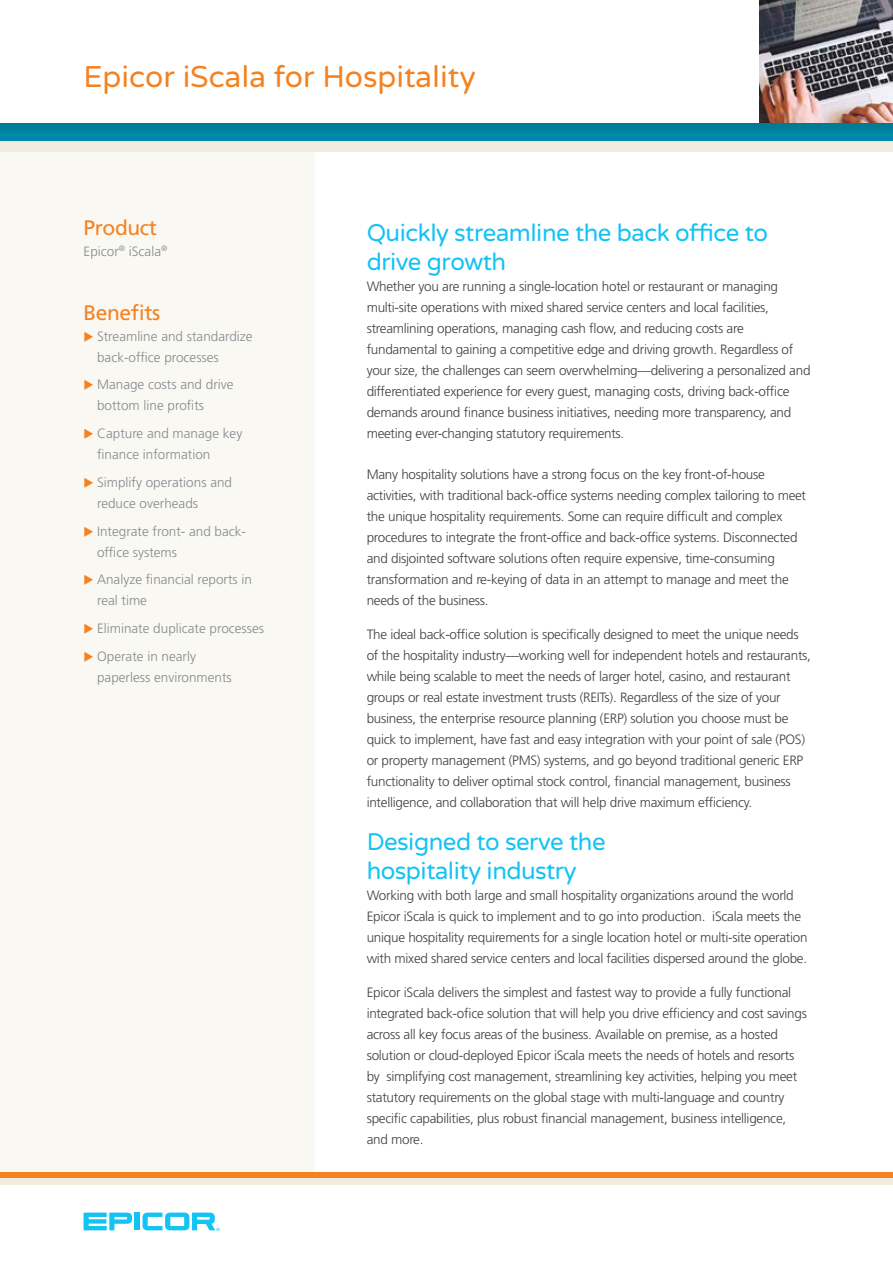
<style>
.page{position:relative;width:893px;height:1263px;background:#fff}
.page>*{position:absolute;margin:0;border:0;box-sizing:border-box;transform-origin:0 0}
.Title_Bar_-_Heading{font:30px "Varela Round";color:#f58220}
.Body_Heading{font:24px/28.8px "Varela Round";letter-spacing:-.02em;color:#12c3f4}
.Body_Copy{font:24px/28.8px "Varela Round";letter-spacing:-.02em;color:#12c3f4}
.Bulleted_List_Title{font:21px "Frutiger LT Std";letter-spacing:-.02em;color:#f58220}
.Body_Copy-2{font:300 13.5px/21px "Frutiger LT Std";letter-spacing:-.02em;color:#414042}
.Body_Heading-2{font:300 13.5px/21px "Frutiger LT Std";letter-spacing:-.02em;color:#414042}
.Product_Name{font:300 13.5px/21px "Frutiger LT Std";color:#86898d}
</style>
<div class="page">
<div style="left:135px;top:1212px;width:5px;height:18px;background:#12c3f4"></div>
<svg style="left:84px;top:1212px;width:48px;height:18px"></svg>
<svg style="left:143px;top:1212px;width:77px;height:19px"></svg>
<div style="left:0;top:152px;width:315px;height:1019px;background:#f9f8f3"></div>
<div style="left:0;top:1172px;width:893px;height:6px;background:#f58220"></div>
<div style="left:0;top:1178px;width:893px;height:7px;background:#f0ede0"></div>
<img style="left:760px;top:0;width:133px;height:124px">
<div style="left:0;top:124px;width:893px;height:17px;background:linear-gradient(to right,#0084a2,#0084a2)"></div>
<div style="left:0;top:141px;width:893px;height:11px;background:#f0ede0"></div>
<p class="Title_Bar_-_Heading" style="left:84px;top:59px;width:394px">Epicor iScala for Hospitality</p>
<p class="Bulleted_List_Title" style="left:84px;top:215px;width:75px">Product</p>
<p class="Product_Name" style="left:84px;top:241px;width:85px">Epicor<sup>®</sup> iScala<sup>®</sup></p>
<p class="Bulleted_List_Title" style="left:84px;top:300px;width:78px">Benefits</p>
<p class="Product_Name" style="left:97px;top:326px;width:157px">Streamline and standardize back-office processes</p>
<p class="Product_Name" style="left:97px;top:374px;width:138px">Manage costs and drive bottom line profits</p>
<p class="Product_Name" style="left:97px;top:423px;width:147px">Capture and manage key finance information</p>
<p class="Product_Name" style="left:97px;top:472px;width:137px">Simplify operations and reduce overheads</p>
<p class="Product_Name" style="left:97px;top:521px;width:151px">Integrate front- and back&shy;office systems</p>
<p class="Product_Name" style="left:97px;top:569px;width:157px">Analyze financial reports in real time</p>
<p class="Product_Name" style="left:97px;top:618px;width:169px">Eliminate duplicate processes</p>
<p class="Product_Name" style="left:97px;top:646px;width:136px">Operate in nearly paperless environments</p>
<p class="Body_Heading" style="left:367px;top:219px;width:403px">Quickly streamline the back office to drive growth</p>
<p class="Body_Heading-2" style="left:367px;top:276px;width:445px">Whether you are running a single-location hotel or restaurant or managing multi-site operations with mixed shared service centers and local facilities, streamlining operations, managing cash flow, and reducing costs are fundamental to gaining a competitive edge and driving growth. Regardless of your size, the challenges can seem overwhelming—delivering a personalized and differentiated experience for every guest, managing costs, driving back-office demands around finance business initiatives, needing more transparency, and meeting ever-changing statutory requirements.</p>
<p class="Body_Copy-2" style="left:367px;top:464px;width:441px">Many hospitality solutions have a strong focus on the key front-of-house activities, with traditional back-office systems needing complex tailoring to meet the unique hospitality requirements. Some can require difficult and complex procedures to integrate the front-office and back-office systems. Disconnected and disjointed software solutions often require expensive, time-consuming transformation and re-keying of data in an attempt to manage and meet the needs of the business.</p>
<p class="Body_Copy-2" style="left:367px;top:624px;width:446px">The ideal back-office solution is specifically designed to meet the unique needs of the hospitality industry—working well for independent hotels and restaurants, while being scalable to meet the needs of larger hotel, casino, and restaurant groups or real estate investment trusts (REITs). Regardless of the size of your business, the enterprise resource planning (ERP) solution you choose must be quick to implement, have fast and easy integration with your point of sale (POS) or property management (PMS) systems, and go beyond traditional generic ERP functionality to deliver optimal stock control, financial management, business intelligence, and collaboration that will help drive maximum efficiency.</p>
<p class="Body_Copy" style="left:367px;top:828px;width:240px">Designed to serve the hospitality industry</p>
<p class="Body_Copy-2" style="left:367px;top:884px;width:442px">Working with both large and small hospitality organizations around the world Epicor iScala is quick to implement and to go into production. iScala meets the unique hospitality requirements for a single location hotel or multi-site operation with mixed shared service centers and local facilities dispersed around the globe.</p>
<p class="Body_Copy-2" style="left:367px;top:982px;width:442px">Epicor iScala delivers the simplest and fastest way to provide a fully functional integrated back-ofice solution that will help you drive efficiency and cost savings across all key focus areas of the business. Available on premise, as a hosted solution or cloud-deployed Epicor iScala meets the needs of hotels and resorts by simplifying cost management, streamlining key activities, helping you meet statutory requirements on the global stage with multi-language and country specific capabilities, plus robust financial management, business intelligence, and more.</p>
</div>
